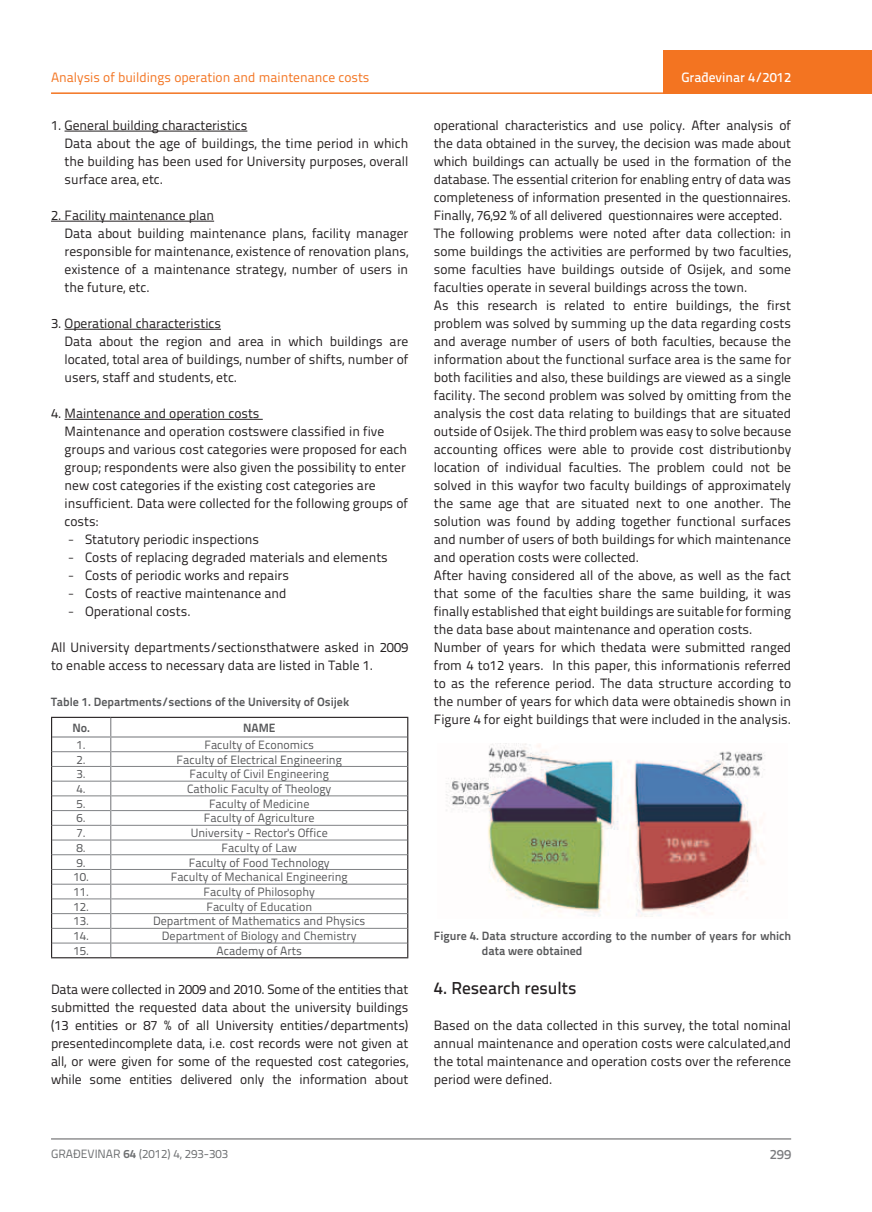
<style>
.page{position:relative;width:872px;height:1212px;background:#fff}
.page>*{position:absolute;margin:0;border:0;box-sizing:border-box;transform-origin:0 0}
.t1{font:500 17.25px "Titillium Text 22 L";color:#231f20}
.t2{font:13.5px/18px "Titillium Text 22 L";color:#231f20}
.t3{font:13.5px "Titillium Text 22 L";color:#f37421}
.t4{font:500 13.5px "Titillium Text 22 L";color:#fff}
.t5{font:500 13.5px "Titillium Text 22 L";color:#797a7d}
.t6{font:12px "Titillium Text 22 L";color:#58595b}
.t7{font:700 12px/15px "Titillium Text 22 L";color:#58595b}
.t8{font:12px "Titillium Text 22 L";color:#6d6f71}
.s1{font-weight:300}
.s2{font-weight:700}
</style>
<div class="page">
<hr style="left:51px;top:92px;width:821px;height:2px;background:#f37421">
<div style="left:663px;top:50px;width:209px;height:44px;background:#f37421"></div>
<hr style="left:51px;top:1139px;width:740px;height:1px;background:#58595b">
<hr style="left:65px;top:131px;width:182px;height:1px;background:#231f20">
<hr style="left:51px;top:221px;width:163px;height:1px;background:#231f20">
<hr style="left:65px;top:329px;width:156px;height:1px;background:#231f20">
<hr style="left:65px;top:419px;width:198px;height:1px;background:#231f20">
<img style="left:446px;top:743px;width:319px;height:174px">
<hr style="left:111px;top:957px;width:297px;height:1px;background:#231f20">
<hr style="left:52px;top:751px;width:58px;height:1px;background:#808285">
<hr style="left:111px;top:751px;width:296px;height:1px;background:#808285">
<hr style="left:52px;top:766px;width:58px;height:1px;background:#808285">
<hr style="left:111px;top:766px;width:296px;height:1px;background:#808285">
<hr style="left:52px;top:781px;width:58px;height:1px;background:#808285">
<hr style="left:111px;top:781px;width:296px;height:1px;background:#808285">
<hr style="left:52px;top:796px;width:58px;height:1px;background:#808285">
<hr style="left:111px;top:796px;width:296px;height:1px;background:#808285">
<hr style="left:52px;top:810px;width:58px;height:1px;background:#808285">
<hr style="left:111px;top:810px;width:296px;height:1px;background:#808285">
<hr style="left:52px;top:825px;width:58px;height:1px;background:#808285">
<hr style="left:111px;top:825px;width:296px;height:1px;background:#808285">
<hr style="left:52px;top:840px;width:58px;height:1px;background:#808285">
<hr style="left:111px;top:840px;width:296px;height:1px;background:#808285">
<hr style="left:52px;top:854px;width:58px;height:1px;background:#808285">
<hr style="left:111px;top:854px;width:296px;height:1px;background:#808285">
<hr style="left:52px;top:869px;width:58px;height:1px;background:#808285">
<hr style="left:111px;top:869px;width:296px;height:1px;background:#808285">
<hr style="left:52px;top:884px;width:58px;height:1px;background:#808285">
<hr style="left:111px;top:884px;width:296px;height:1px;background:#808285">
<hr style="left:52px;top:899px;width:58px;height:1px;background:#808285">
<hr style="left:111px;top:899px;width:296px;height:1px;background:#808285">
<hr style="left:52px;top:913px;width:58px;height:1px;background:#808285">
<hr style="left:111px;top:913px;width:296px;height:1px;background:#808285">
<hr style="left:52px;top:928px;width:58px;height:1px;background:#808285">
<hr style="left:111px;top:928px;width:296px;height:1px;background:#808285">
<hr style="left:52px;top:943px;width:58px;height:1px;background:#808285">
<hr style="left:111px;top:943px;width:296px;height:1px;background:#808285">
<hr style="left:111px;top:717px;width:297px;height:1px;background:#231f20">
<svg style="left:407px;top:718px;width:1px;height:239px"></svg>
<hr style="left:52px;top:736px;width:59px;height:1px;background:#808285">
<hr style="left:111px;top:736px;width:296px;height:1px;background:#808285">
<hr style="left:51px;top:717px;width:60px;height:1px;background:#231f20">
<svg style="left:51px;top:718px;width:1px;height:239px"></svg>
<hr style="left:51px;top:957px;width:60px;height:1px;background:#231f20">
<svg style="left:110px;top:718px;width:1px;height:239px"></svg>
<p class="t3" style="left:51px;top:68px;width:320px">Analysis of buildings operation and maintenance costs</p>
<p class="t2" style="left:65px;top:115px;width:345px;text-indent:-14px">1. General building characteristics<br>Data about the age of buildings, the time period in which the building has been used for University purposes, overall surface area, etc.</p>
<p class="t2" style="left:65px;top:205px;width:345px;text-indent:-14px">2. Facility maintenance plan<br>Data about building maintenance plans, facility manager responsible for maintenance, existence of renovation plans, existence of a maintenance strategy, number of users in the future, etc.</p>
<p class="t2" style="left:65px;top:313px;width:345px;text-indent:-14px">3. Operational characteristics<br>Data about the region and area in which buildings are located, total area of buildings, number of shifts, number of users, staff and students, etc.</p>
<p class="t2" style="left:65px;top:403px;width:345px;text-indent:-14px">4. Maintenance and operation costs<br>Maintenance and operation costswere classified in five groups and various cost categories were proposed for each group; respondents were also given the possibility to enter new cost categories if the existing cost categories are insufficient. Data were collected for the following groups of costs:</p>
<p class="t2" style="left:68px;top:529px;width:192px"><span class="s1">-</span> Statutory periodic inspections</p>
<p class="t2" style="left:68px;top:547px;width:321px"><span class="s1">-</span> Costs of replacing degraded materials and elements</p>
<p class="t2" style="left:68px;top:565px;width:222px"><span class="s1">-</span> Costs of periodic works and repairs</p>
<p class="t2" style="left:68px;top:583px;width:220px"><span class="s1">-</span> Costs of reactive maintenance and</p>
<p class="t2" style="left:68px;top:601px;width:124px"><span class="s1">-</span> Operational costs.</p>
<p class="t2" style="left:51px;top:637px;width:359px">All University departments/sectionsthatwere asked in 2009 to enable access to necessary data are listed in Table 1.</p>
<p class="t7" style="left:51px;top:694px;width:300px">Table 1. Departments/sections of the University of Osijek</p>
<p class="t7" style="left:72px;top:719px;width:19px">No.</p>
<p class="t7" style="left:243px;top:719px;width:34px">NAME</p>
<p class="t6" style="left:76px;top:736px;width:11px">1.</p>
<p class="t6" style="left:204px;top:736px;width:111px">Faculty of Economics</p>
<p class="t6" style="left:76px;top:750px;width:11px">2.</p>
<p class="t6" style="left:177px;top:750px;width:167px">Faculty of Electrical Engineering</p>
<p class="t6" style="left:76px;top:765px;width:11px">3.</p>
<p class="t6" style="left:190px;top:765px;width:141px">Faculty of Civil Engineering</p>
<p class="t6" style="left:76px;top:780px;width:11px">4.</p>
<p class="t6" style="left:187px;top:780px;width:146px">Catholic Faculty of Theology</p>
<p class="t6" style="left:76px;top:795px;width:11px">5.</p>
<p class="t6" style="left:209px;top:795px;width:102px">Faculty of Medicine</p>
<p class="t6" style="left:76px;top:809px;width:11px">6.</p>
<p class="t6" style="left:204px;top:809px;width:112px">Faculty of Agriculture</p>
<p class="t6" style="left:76px;top:824px;width:11px">7.</p>
<p class="t6" style="left:191px;top:824px;width:138px">University - Rector's Office</p>
<p class="t6" style="left:76px;top:839px;width:11px">8.</p>
<p class="t6" style="left:221px;top:839px;width:77px">Faculty of Law</p>
<p class="t6" style="left:76px;top:853px;width:11px">9.</p>
<p class="t6" style="left:189px;top:853px;width:142px">Faculty of Food Technology</p>
<p class="t6" style="left:73px;top:868px;width:17px">10.</p>
<p class="t6" style="left:171px;top:868px;width:179px">Faculty of Mechanical Engineering</p>
<p class="t6" style="left:73px;top:883px;width:17px">11.</p>
<p class="t6" style="left:204px;top:883px;width:113px">Faculty of Philosophy</p>
<p class="t6" style="left:73px;top:897px;width:17px">12.</p>
<p class="t6" style="left:206px;top:897px;width:107px">Faculty of Education</p>
<p class="t6" style="left:73px;top:912px;width:17px">13.</p>
<p class="t6" style="left:153px;top:912px;width:214px">Department of Mathematics and Physics</p>
<p class="t6" style="left:73px;top:927px;width:17px">14.</p>
<p class="t6" style="left:162px;top:927px;width:196px">Department of Biology and Chemistry</p>
<p class="t6" style="left:73px;top:941px;width:17px">15.</p>
<p class="t6" style="left:217px;top:941px;width:87px">Academy of Arts</p>
<p class="t2" style="left:51px;top:980px;width:359px;text-align:justify">Data were collected in 2009 and 2010. Some of the entities that submitted the requested data about the university buildings (13 entities or 87 % of all University entities/departments) presentedincomplete data, i.e. cost records were not given at all, or were given for some of the requested cost categories, while some entities delivered only the information about</p>
<p class="t4" style="left:681px;top:67px;width:111px">Građevinar 4/2012</p>
<p class="t2" style="left:434px;top:115px;width:359px">operational characteristics and use policy. After analysis of the data obtained in the survey, the decision was made about which buildings can actually be used in the formation of the database. The essential criterion for enabling entry of data was completeness of information presented in the questionnaires.<br>Finally, 76,92 % of all delivered questionnaires were accepted.<br>The following problems were noted after data collection: in some buildings the activities are performed by two faculties, some faculties have buildings outside of Osijek, and some faculties operate in several buildings across the town.<br>As this research is related to entire buildings, the first problem was solved by summing up the data regarding costs and average number of users of both faculties, because the information about the functional surface area is the same for both facilities and also, these buildings are viewed as a single facility. The second problem was solved by omitting from the analysis the cost data relating to buildings that are situated outside of Osijek. The third problem was easy to solve because accounting offices were able to provide cost distributionby location of individual faculties. The problem could not be solved in this wayfor two faculty buildings of approximately the same age that are situated next to one another. The solution was found by adding together functional surfaces and number of users of both buildings for which maintenance and operation costs were collected.<br>After having considered all of the above, as well as the fact that some of the faculties share the same building, it was finally established that eight buildings are suitable for forming the data base about maintenance and operation costs.<br>Number of years for which thedata were submitted ranged from 4 to12 years. In this paper, this informationis referred to as the reference period. The data structure according to the number of years for which data were obtainedis shown in Figure 4 for eight buildings that were included in the analysis.</p>
<p class="t7" style="left:482px;top:928px;width:311px;text-indent:-48px">Figure 4. Data structure according to the number of years for which data were obtained</p>
<p class="t1" style="left:434px;top:975px;width:144px">4. Research results</p>
<p class="t2" style="left:434px;top:1016px;width:359px;text-align:justify">Based on the data collected in this survey, the total nominal annual maintenance and operation costs were calculated,and the total maintenance and operation costs over the reference period were defined.</p>
<p class="t8" style="left:51px;top:1144px;width:179px">GRAĐEVINAR <span class="s2">64</span> (2012) 4, 293-303</p>
<p class="t5" style="left:769px;top:1144px;width:23px">299</p>
</div>
